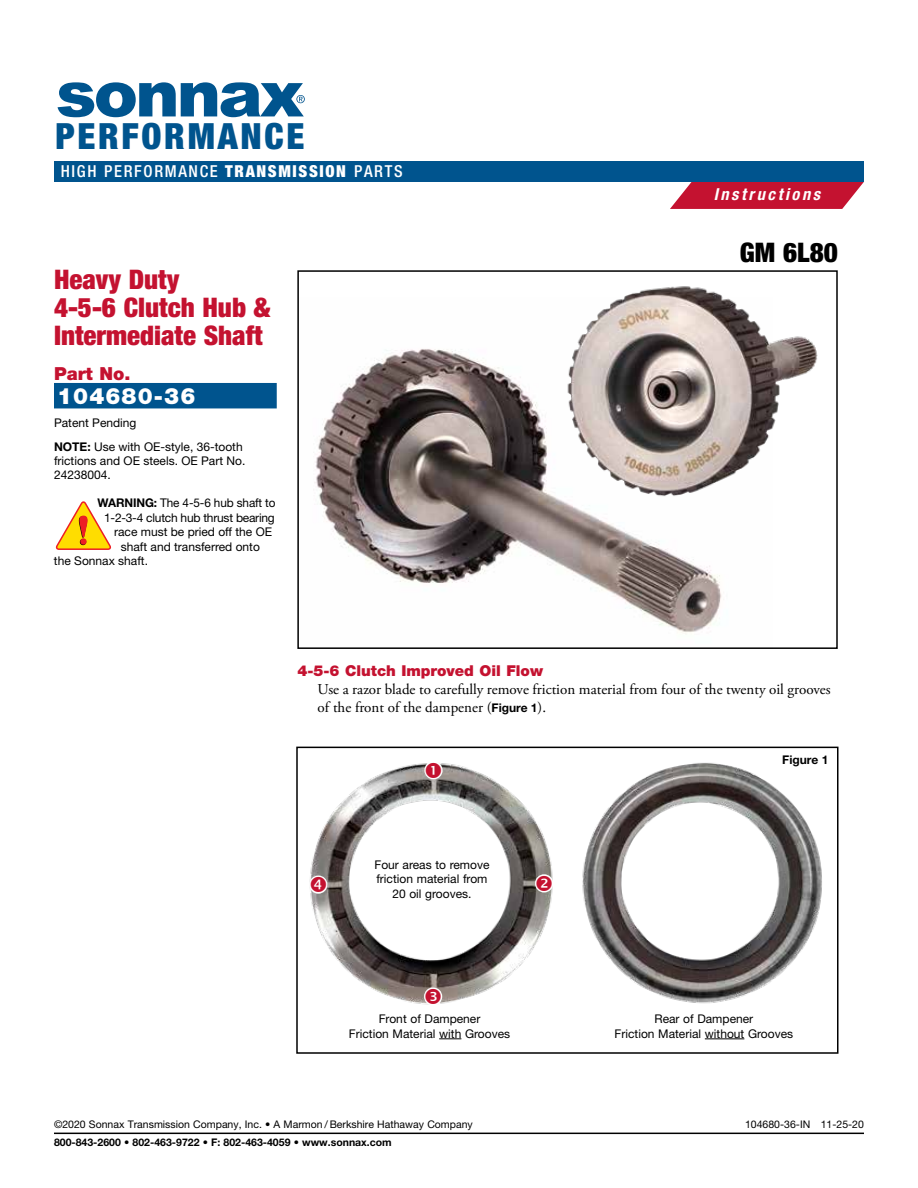
<style>
.page{position:relative;width:918px;height:1188px;background:#fff}
.page>*{position:absolute;margin:0;border:0;box-sizing:border-box;transform-origin:0 0}
.t1{font:900 condensed 36.15px "Helvetica Neue LT Std";letter-spacing:.075em;color:#00548e}
.t2{font:900 condensed 27px/27.8px "Helvetica Neue LT Std";color:#c41230}
.t3{font:900 condensed 27px "Helvetica Neue LT Std";color:#000}
.t4{font:900 22.5px "Helvetica Neue LT Std";letter-spacing:.05em;color:#fff}
.t5{font:900 18px "Helvetica Neue LT Std";color:#c41230}
.t6{font:500 condensed 16.5px "Helvetica Neue LT Std";letter-spacing:.1em;color:#fff}
.t7{font:italic 700 condensed 16.5px "Helvetica Neue LT Std";letter-spacing:.155em;color:#fff}
.t8{font:15px/18px "Adobe Garamond Pro";color:#000}
.t9{font:900 15px "Helvetica Neue LT Std";color:#c41230}
.t10{font:12px/14.4px "Helvetica Neue LT Std";color:#000;text-align:center}
.t11{font:12px "Helvetica Neue LT Std";letter-spacing:-.02em;color:#000}
.t12{font:700 12px "Helvetica Neue LT Std";color:#000}
.t13{font:10.5px "Helvetica Neue LT Std";color:#000}
.t14{font:700 10.5px "Helvetica Neue LT Std";color:#000}
.s1{font-weight:900}
.s2{font-weight:700}
.s3{font-family:"Helvetica Neue LT Std";font-weight:700;font-size:12px}
</style>
<div class="page">
<img style="left:314px;top:349px;width:408px;height:285px">
<div style="left:297px;top:270px;width:541px;height:379px;border:2px solid #000"></div>
<div style="left:54px;top:383px;width:223px;height:25px;background:#00548e"></div>
<svg style="left:56px;top:501px;width:55px;height:49px"></svg>
<img style="left:559px;top:286px;width:259px;height:220px">
<div style="left:296px;top:747px;width:543px;height:307px;border:2px solid #000"></div>
<img style="left:582px;top:762px;width:240px;height:242px">
<img style="left:309px;top:763px;width:244px;height:242px">
<svg style="left:439px;top:1039px;width:22px;height:1px"></svg>
<hr style="left:705px;top:1039px;width:39px;height:1px;background:#000">
<hr style="left:54px;top:1133px;width:810px;height:1px;background:#000">
<svg style="left:670px;top:182px;width:194px;height:27px;background:#ca2c47"></svg>
<div style="left:54px;top:161px;width:810px;height:21px;background:#00548e"></div>
<svg style="left:58px;top:82px;width:247px;height:35px"></svg>
<svg style="left:426px;top:763px;width:15px;height:15px"></svg>
<svg style="left:311px;top:877px;width:15px;height:15px"></svg>
<svg style="left:537px;top:876px;width:15px;height:15px"></svg>
<svg style="left:426px;top:989px;width:15px;height:15px"></svg>
<h1 class="t1" style="left:56px;top:114px;width:250px">PERFORMANCE</h1>
<h3 class="t6" style="left:61px;top:162px;width:343px">HIGH PERFORMANCE <span class="s1">TRANSMISSION</span> PARTS</h3>
<h2 class="t2" style="left:54px;top:265px;width:218px">Heavy Duty<br>4-5-6 Clutch Hub &amp;<br>Intermediate Shaft</h2>
<h3 class="t5" style="left:54px;top:363px;width:78px">Part No.</h3>
<h3 class="t4" style="left:57px;top:382px;width:140px">104680-36</h3>
<p class="t10" style="left:54px;top:411px;width:190px;line-height:23.4px;text-align:left">Patent Pending<br><span class="s2">NOTE:</span> Use with OE-style, 36-tooth</p>
<p class="t10" style="left:54px;top:453px;width:193px;text-align:left">frictions and OE steels. OE Part No.<br>24238004.</p>
<p class="t10" style="left:98px;top:496px;width:180px"><span class="s2">WARNING:</span> The 4-5-6 hub shaft to</p>
<p class="t11" style="left:104px;top:510px;width:172px">1-2-3-4 clutch hub thrust bearing</p>
<p class="t10" style="left:114px;top:525px;width:160px">race must be pried off the OE</p>
<p class="t10" style="left:121px;top:539px;width:141px">shaft and transferred onto</p>
<p class="t10" style="left:54px;top:553px;width:96px">the Sonnax shaft.</p>
<h3 class="t7" style="left:714px;top:185px;width:108px">Instructions</h3>
<h2 class="t3" style="left:740px;top:236px;width:99px">GM 6L80</h2>
<p class="t9" style="left:297px;top:661px;width:247px">4-5-6 Clutch Improved Oil Flow</p>
<p class="t8" style="left:318px;top:680px;width:515px">Use a razor blade to carefully remove friction material from four of the twenty oil grooves of the front of the dampener (<span class="s3">Figure 1</span>).</p>
<p class="t10" style="left:374px;top:857px;width:117px">Four areas to remove friction material from<br>20 oil grooves.</p>
<p class="t12" style="left:782px;top:753px;width:48px">Figure 1</p>
<p class="t10" style="left:349px;top:1012px;width:163px">Front of Dampener<br>Friction Material with Grooves</p>
<p class="t10" style="left:615px;top:1012px;width:180px">Rear of Dampener<br>Friction Material without Grooves</p>
<p class="t13" style="left:54px;top:1118px;width:420px">©2020 Sonnax Transmission Company, Inc. • A Marmon / Berkshire Hathaway Company</p>
<p class="t13" style="left:745px;top:1118px;width:120px">104680-36-IN 11-25-20</p>
<p class="t14" style="left:54px;top:1136px;width:339px">800-843-2600 • 802-463-9722 • F: 802-463-4059 • www.sonnax.com</p>
</div>
